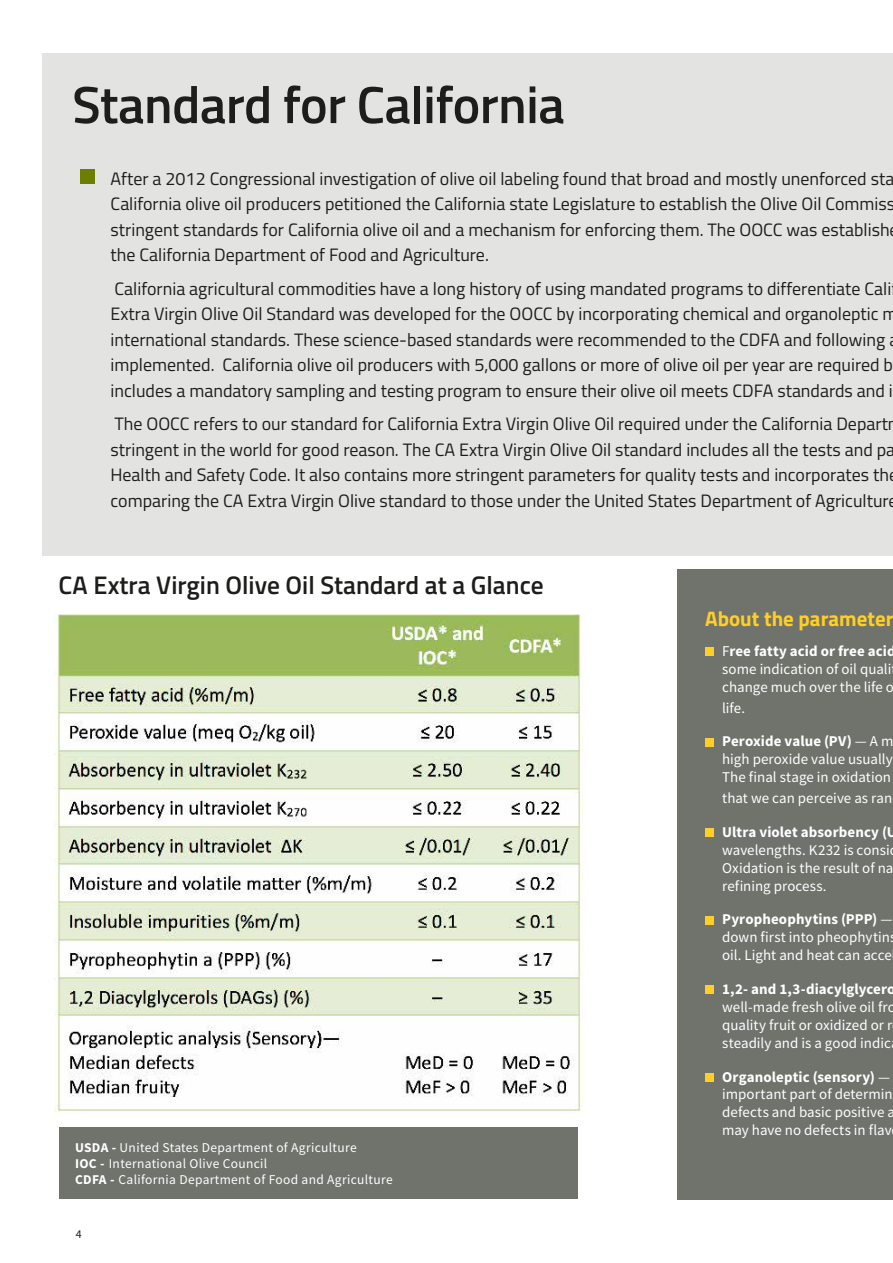
<style>
.page{position:relative;width:893px;height:1263px;background:#fff}
.page>*{position:absolute;margin:0;border:0;box-sizing:border-box;transform-origin:0 0}
.HEADERS_Titilium{font:600 52.35px "Titillium Web";letter-spacing:-.01em;color:#1d1d1b}
.t1{font:600 25.35px "Titillium Web";color:#1d1d1b}
.Subtitles{font:700 21px "Titillium Web";color:#ffcf26}
.Subtitles-2{font:18px/25.3px "Titillium Web";color:#1d1d1b}
.Contents{font:15px/18px "Source Sans Pro";color:#fff}
.t2{font:13.5px "Source Sans Pro";letter-spacing:.025em;color:#fff}
.Pagina{font:12px "Source Sans Pro";color:#1d1d1b}
.s1{font-weight:700}
</style>
<div class="page">
<div style="left:43px;top:53px;width:850px;height:503px;background:#e3e3e2"></div>
<div style="left:81px;top:170px;width:14px;height:14px;background:#6c7f00"></div>
<img style="left:54px;top:614px;width:528px;height:500px">
<div style="left:59px;top:1127px;width:519px;height:72px;background:#70726c"></div>
<div style="left:677px;top:569px;width:216px;height:630px;background:#70726c"></div>
<div style="left:705px;top:647px;width:9px;height:9px;background:#ffcf26"></div>
<div style="left:705px;top:738px;width:9px;height:8px;background:#ffcf26"></div>
<div style="left:705px;top:828px;width:9px;height:9px;background:#ffcf26"></div>
<div style="left:705px;top:916px;width:9px;height:8px;background:#ffcf26"></div>
<div style="left:705px;top:985px;width:9px;height:9px;background:#ffcf26"></div>
<div style="left:705px;top:1073px;width:9px;height:8px;background:#ffcf26"></div>
<p class="HEADERS_Titilium" style="left:72px;top:65px;width:494px">Standard for California</p>
<p class="Subtitles-2" style="left:111px;top:165px;width:786px">After a 2012 Congressional investigation of olive oil labeling found that broad and mostly unenforced sta California olive oil producers petitioned the California state Legislature to establish the Olive Oil Commiss stringent standards for California olive oil and a mechanism for enforcing them. The OOCC was establish the California Department of Food and Agriculture.</p>
<p class="Subtitles-2" style="left:111px;top:275px;width:788px">California agricultural commodities have a long history of using mandated programs to differentiate Cali Extra Virgin Olive Oil Standard was developed for the OOCC by incorporating chemical and organoleptic m international standards. These science-based standards were recommended to the CDFA and following implemented. California olive oil producers with 5,000 gallons or more of olive oil per year are required b includes a mandatory sampling and testing program to ensure their olive oil meets CDFA standards and i</p>
<p class="Subtitles-2" style="left:111px;top:411px;width:786px">The OOCC refers to our standard for California Extra Virgin Olive Oil required under the California Depart stringent in the world for good reason. The CA Extra Virgin Olive Oil standard includes all the tests and pa Health and Safety Code. It also contains more stringent parameters for quality tests and incorporates th comparing the CA Extra Virgin Olive standard to those under the United States Department of Agricultur</p>
<p class="t1" style="left:58px;top:566px;width:487px">CA Extra Virgin Olive Oil Standard at a Glance</p>
<p class="t2" style="left:75px;top:1138px;width:283px"><span class="s1">USDA -</span> United States Department of Agriculture</p>
<p class="t2" style="left:75px;top:1154px;width:194px"><span class="s1">IOC -</span> International Olive Council</p>
<p class="t2" style="left:75px;top:1171px;width:319px"><span class="s1">CDFA -</span> California Department of Food and Agriculture</p>
<p class="Pagina" style="left:76px;top:1226px;width:7px">4</p>
<p class="Subtitles" style="left:705px;top:603px;width:190px">About the parameter</p>
<p class="Contents" style="left:722px;top:642px;width:175px">F<span class="s1">ree fatty acid or free acid </span>some indication of oil quali change much over the life o</p>
<p class="Contents" style="left:722px;top:699px;width:24px">life.</p>
<p class="Contents" style="left:722px;top:732px;width:173px;text-align:justify"><span class="s1">Peroxide value (PV)</span> — A m high peroxide value usually The final stage in oxidation</p>
<p class="Contents" style="left:722px;top:789px;width:172px">that we can perceive as ran</p>
<p class="Contents" style="left:722px;top:823px;width:176px"><span class="s1">Ultra violet absorbency (U </span>wavelengths. K232 is consi<br>Oxidation is the result of na refining process.</p>
<p class="Contents" style="left:722px;top:910px;width:172px"><span class="s1">Pyropheophytins (PPP)</span> — down first into pheophytin oil. Light and heat can acce</p>
<p class="Contents" style="left:722px;top:980px;width:175px"><span class="s1">1,2- and 1,3-diacylglycero </span>well-made fresh olive oil fro quality fruit or oxidized or r steadily and is a good indic</p>
<p class="Contents" style="left:722px;top:1067px;width:174px"><span class="s1">Organoleptic (sensory)</span> — important part of determin defects and basic positive a may have no defects in flav</p>
</div>
